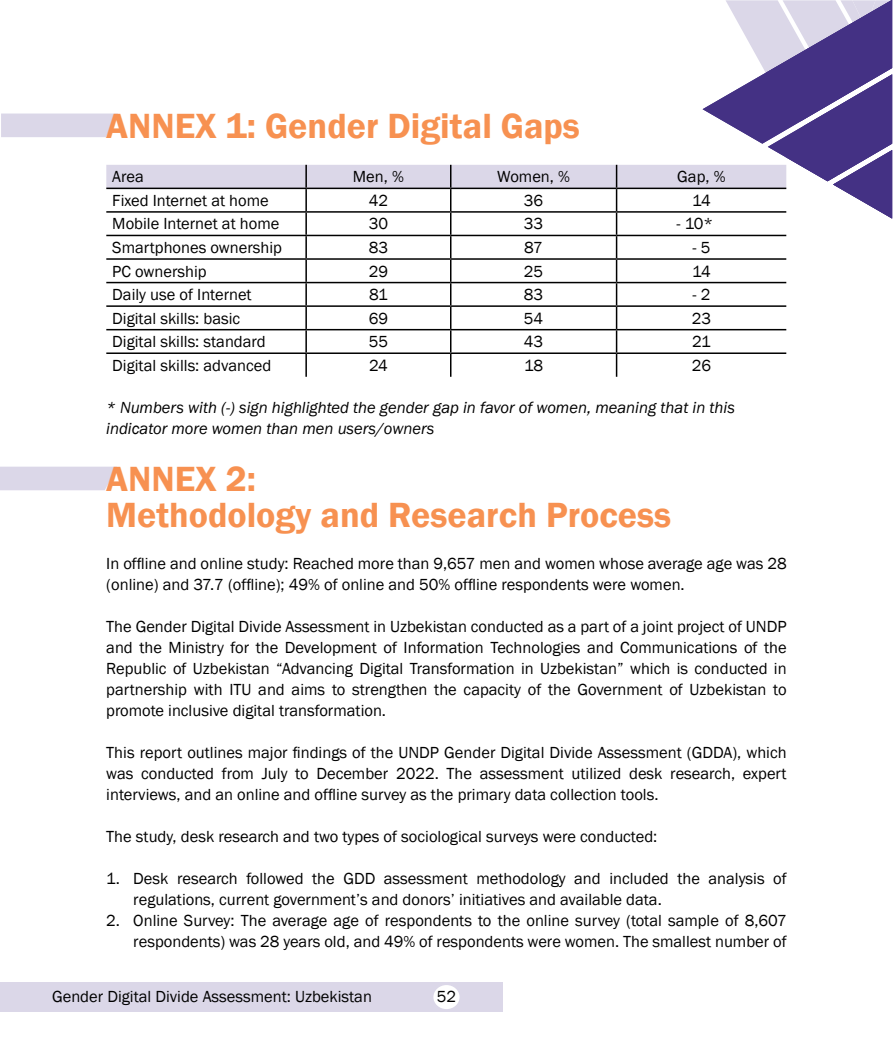
<style>
.page{position:relative;width:893px;height:1063px;background:#fff}
.page>*{position:absolute;margin:0;border:0;box-sizing:border-box;transform-origin:0 0}
.t1{font:600 36px/36px "Franklin Gothic";color:#f79151}
.t2{font:16.5px/21px "Franklin Gothic";color:#000}
.t3{font:italic 16.5px/21px "Franklin Gothic";color:#000}
</style>
<div class="page">
<div style="left:0;top:982px;width:503px;height:30px;background:#dbd7e8"></div>
<div style="left:433px;top:985px;width:27px;height:24px;background:#fff;border-radius:50%"></div>
<div style="left:0;top:467px;width:117px;height:23px;background:#dbd7e8"></div>
<svg style="left:1px;top:0;width:891px;height:377px"></svg>
<h1 class="t1" style="left:106px;top:108px;width:45px">ANNE</h1>
<h1 class="t1" style="left:195px;top:108px;width:386px">X 1: Gender Digital Gaps</h1>
<p class="t2" style="left:112px;top:167px;width:33px">Area</p>
<p class="t2" style="left:353px;top:167px;width:53px">Men, %</p>
<p class="t2" style="left:497px;top:167px;width:74px">Women, %</p>
<p class="t2" style="left:677px;top:167px;width:50px">Gap, %</p>
<p class="t2" style="left:112px;top:190px;width:158px">Fixed Internet at home</p>
<p class="t2" style="left:369px;top:190px;width:21px">42</p>
<p class="t2" style="left:524px;top:190px;width:21px">36</p>
<p class="t2" style="left:692px;top:190px;width:20px">14</p>
<p class="t2" style="left:112px;top:214px;width:169px">Mobile Internet at home</p>
<p class="t2" style="left:369px;top:214px;width:21px">30</p>
<p class="t2" style="left:524px;top:214px;width:21px">33</p>
<p class="t2" style="left:677px;top:214px;width:38px">- 10*</p>
<p class="t2" style="left:112px;top:237px;width:171px">Smartphones ownership</p>
<p class="t2" style="left:369px;top:237px;width:21px">83</p>
<p class="t2" style="left:524px;top:237px;width:20px">87</p>
<p class="t2" style="left:692px;top:237px;width:19px">- 5</p>
<p class="t2" style="left:112px;top:261px;width:96px">PC ownership</p>
<p class="t2" style="left:369px;top:261px;width:21px">29</p>
<p class="t2" style="left:524px;top:261px;width:21px">25</p>
<p class="t2" style="left:692px;top:261px;width:20px">14</p>
<p class="t2" style="left:112px;top:284px;width:141px">Daily use of Internet</p>
<p class="t2" style="left:369px;top:284px;width:20px">81</p>
<p class="t2" style="left:524px;top:284px;width:21px">83</p>
<p class="t2" style="left:692px;top:284px;width:19px">- 2</p>
<p class="t2" style="left:112px;top:308px;width:129px">Digital skills: basic</p>
<p class="t2" style="left:369px;top:308px;width:21px">69</p>
<p class="t2" style="left:524px;top:308px;width:21px">54</p>
<p class="t2" style="left:692px;top:308px;width:21px">23</p>
<p class="t2" style="left:112px;top:332px;width:155px">Digital skills: standard</p>
<p class="t2" style="left:369px;top:332px;width:21px">55</p>
<p class="t2" style="left:524px;top:332px;width:21px">43</p>
<p class="t2" style="left:692px;top:332px;width:20px">21</p>
<p class="t2" style="left:112px;top:355px;width:161px">Digital skills: advanced</p>
<p class="t2" style="left:369px;top:355px;width:20px">24</p>
<p class="t2" style="left:524px;top:355px;width:21px">18</p>
<p class="t2" style="left:692px;top:355px;width:21px">26</p>
<p class="t3" style="left:106px;top:397px;width:630px">* Numbers with (-) sign highlighted the gender gap in favor of women, meaning that in this indicator more women than men users/owners</p>
<h1 class="t1" style="left:106px;top:461px;width:45px">ANNE</h1>
<h1 class="t1" style="left:106px;top:461px;width:566px;text-indent:89px">X 2:<br>Methodology and Research Process</h1>
<p class="t2" style="left:106px;top:553px;width:682px">In offline and online study: Reached more than 9,657 men and women whose average age was 28 (online) and 37.7 (offline); 49% of online and 50% offline respondents were women.</p>
<p class="t2" style="left:106px;top:616px;width:682px;text-align:justify">The Gender Digital Divide Assessment in Uzbekistan conducted as a part of a joint project of UNDP and the Ministry for the Development of Information Technologies and Communications of the Republic of Uzbekistan “Advancing Digital Transformation in Uzbekistan” which is conducted in partnership with ITU and aims to strengthen the capacity of the Government of Uzbekistan to promote inclusive digital transformation.</p>
<p class="t2" style="left:106px;top:742px;width:682px;text-align:justify">This report outlines major findings of the UNDP Gender Digital Divide Assessment (GDDA), which was conducted from July to December 2022. The assessment utilized desk research, expert interviews, and an online and offline survey as the primary data collection tools.</p>
<p class="t2" style="left:106px;top:826px;width:552px">The study, desk research and two types of sociological surveys were conducted:</p>
<p class="t2" style="left:133px;top:868px;width:655px;text-indent:-27px">1. Desk research followed the GDD assessment methodology and included the analysis of regulations, current government’s and donors’ initiatives and available data.</p>
<p class="t2" style="left:106px;top:910px;width:682px;text-align:right">2. Online Survey: The average age of respondents to the online survey (total sample of 8,607 respondents) was 28 years old, and 49% of respondents were women. The smallest number of</p>
<p class="t2" style="left:52px;top:987px;width:321px">Gender Digital Divide Assessment: Uzbekistan</p>
<p class="t2" style="left:437px;top:987px;width:21px">52</p>
</div>
